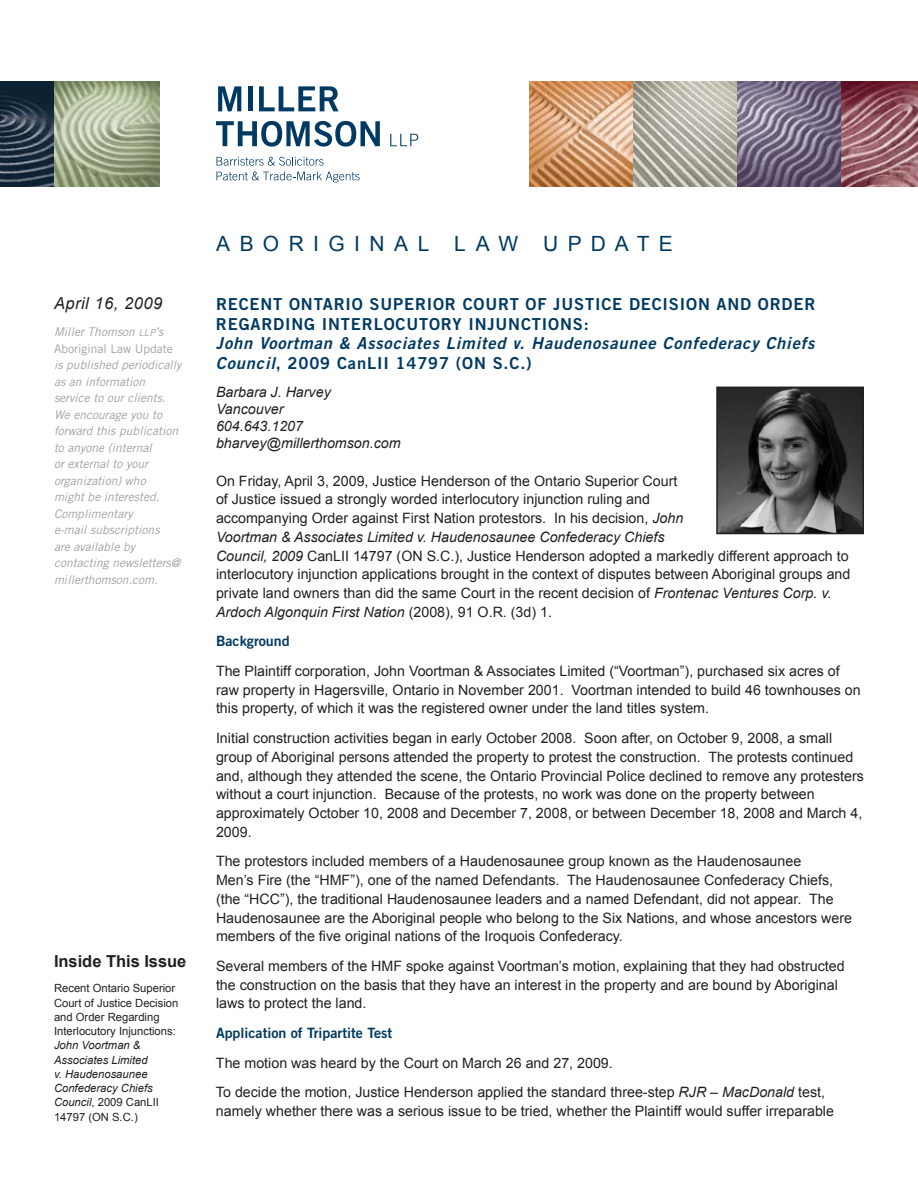
<style>
.page{position:relative;width:918px;height:1188px;background:#fff}
.page>*{position:absolute;margin:0;border:0;box-sizing:border-box;transform-origin:0 0}
.t1{font:21px "Arial";letter-spacing:.45em;color:#003a63}
.t2{font:16.5px/19.5px "Trade Gothic Bold Two";letter-spacing:.05em;color:#003a63}
.t3{font:italic 16.5px/19.5px "Trade Gothic Bold Two";letter-spacing:.05em;color:#003a63}
.t4{font:700 16.5px "Arial";color:#231f20}
.t5{font:italic 16.5px "Arial";letter-spacing:.03em;color:#231f20}
.t6{font:14.25px/18.8px "Arial";color:#231f20}
.t7{font:italic 14.25px/17.1px "Arial";color:#231f20}
.t8{font:14.25px "Trade Gothic Bold Two";color:#003a63}
.t9{font:italic 12px/16.5px "Trade Gothic";color:#a1a0a4}
.t10{font:12px/16.5px "Trade Gothic";color:#a1a0a4}
.t11{font:italic 11.25px/14.2px "Arial";color:#231f20}
.t12{font:11.25px/14.2px "Arial";color:#231f20}
.s1{font-style:italic}
.s2{font-family:"Trade Gothic Oblique SC800";font-size:9.6px}
.s3{font-style:normal}
</style>
<div class="page">
<svg style="left:218px;top:86px;width:23px;height:25px"></svg>
<div style="left:248px;top:86px;width:5px;height:25px;background:#003a63"></div>
<svg style="left:259px;top:86px;width:80px;height:25px"></svg>
<svg style="left:216px;top:121px;width:164px;height:26px"></svg>
<svg style="left:390px;top:134px;width:28px;height:12px"></svg>
<svg style="left:217px;top:157px;width:107px;height:9px"></svg>
<svg style="left:217px;top:172px;width:143px;height:11px"></svg>
<img style="left:0;top:81px;width:159px;height:105px">
<img style="left:530px;top:81px;width:103px;height:105px">
<img style="left:633px;top:81px;width:209px;height:105px">
<img style="left:842px;top:81px;width:76px;height:105px">
<img style="left:719px;top:390px;width:142px;height:141px">
<div style="left:716px;top:387px;width:148px;height:147px;border:2px solid #231f20"></div>
<p class="t5" style="left:54px;top:293px;width:110px">April 16, 2009</p>
<p class="t10" style="left:54px;top:324px;width:120px"><span class="s1">Miller Thomson</span> <span class="s2">llp</span><span class="s1">’s<br></span>Aboriginal Law Update</p>
<p class="t9" style="left:54px;top:357px;width:129px">is published periodically as an information service to our clients.<br>We encourage you to forward this publication to anyone (internal<br>or external to your organization) who<br>might be interested.<br>Complimentary<br>e-mail subscriptions<br>are available by contacting newsletters@ millerthomson.com.</p>
<p class="t4" style="left:54px;top:951px;width:134px">Inside This Issue</p>
<p class="t12" style="left:54px;top:981px;width:126px">Recent Ontario Superior<br>Court of Justice Decision and Order Regarding<br>I nterlocutory I njunctions:</p>
<p class="t11" style="left:54px;top:1038px;width:100px">John Voortman &amp;<br>Associates Limited v. Haudenosaunee<br>Confederacy Chiefs<br>Council<span class="s3">, 2009 CanLII<br>14797 (ON S.C.)</span></p>
<h1 class="t1" style="left:216px;top:229px;width:257px">Aborigina l La</h1>
<h1 class="t1" style="left:499px;top:229px;width:176px">w Update</h1>
<p class="t2" style="left:216px;top:294px;width:595px">RECENT ONTARIO SUPERIOR COURT OF JUSTICE DECIS ION AND ORDER<br>REGARDING I NTERLOCUTORY I NJUNCTIONS:</p>
<p class="t3" style="left:216px;top:333px;width:600px">John Voortman &amp; Associates Limited v. Haudenosaunee Confederacy Chiefs<br>Council<span class="s3">, 2009 CANLII</span></p>
<p class="t2" style="left:396px;top:353px;width:138px">14797 (ON S.C.)</p>
<p class="t7" style="left:216px;top:383px;width:186px">Barbara J. Harvey<br>Vancouver<br>604.643.1207 bharvey@millerthomson.com</p>
<p class="t6" style="left:216px;top:471px;width:636px">On Friday, April 3, 2009, Justice Henderson of the Ontario Superior Court<br>of Justice issued a strongly worded interlocutory injunction ruling and<br>accompanying Order against First Nation protestors. I n his decision, <span class="s1">John<br>Voortman &amp; Associates Limited v. Haudenosaunee Confederacy Chiefs<br>Council, 2009</span> CanLII 14797 (ON S.C.), Justice Henderson adopted a markedly different approach to interlocutory injunction applications brought in the context of disputes between Aboriginal groups and private land owners than did the same Court in the recent decision of <span class="s1">Frontenac Ventures Corp. v.<br>Ardoch Algonquin First Nation</span> (2008), 91 O.R. (3d) 1.</p>
<p class="t8" style="left:216px;top:632px;width:75px">BACKGROUND</p>
<p class="t6" style="left:216px;top:662px;width:646px">The Plaintiff corporation, John Voortman &amp; Associates Limited (“Voortman”), purchased six acres of raw property in Hagersville, Ontario in November 2001. Voortman intended to build 46 townhouses on this property, of which it was the registered owner under the land titles system.</p>
<p class="t6" style="left:216px;top:729px;width:649px">I nitial construction activities began in early October 2008. Soon after, on October 9, 2008, a small group of Aboriginal persons attended the property to protest the construction. The protests continued and, although they attended the scene, the Ontario Provincial Police declined to remove any protesters without a court injunction. Because of the protests, no work was done on the property between approximately October 10, 2008 and December 7, 2008, or between December 18, 2008 and March 4, 2009.</p>
<p class="t6" style="left:216px;top:852px;width:638px">The protestors included members of a Haudenosaunee group known as the Haudenosaunee<br>Men’s Fire (the “HMF”), one of the named Defendants. The Haudenosaunee Confederacy Chiefs, (the “HCC”), the traditional Haudenosaunee leaders and a named Defendant, did not appear. The Haudenosaunee are the Aboriginal people who belong to the Six Nations, and whose ancestors were members of the five original nations of the Iroquois Confederacy.</p>
<p class="t6" style="left:216px;top:957px;width:630px">Several members of the HMF spoke against Voortman’s motion, explaining that they had obstructed the construction on the basis that they have an interest in the property and are bound by Aboriginal laws to protect the land.</p>
<p class="t8" style="left:216px;top:1024px;width:178px">APPLICATION OF TRIPARTITE TEST</p>
<p class="t6" style="left:216px;top:1048px;width:611px;line-height:29.5px">The motion was heard by the Court on March 26 and 27, 2009.<br>To decide the motion, Justice Henderson applied the standard three-step <span class="s1">RJR – MacDonald</span> test,</p>
<p class="t6" style="left:216px;top:1102px;width:620px">namely whether there was a serious issue to be tried, whether the Plaintiff would suffer irreparable</p>
</div>
